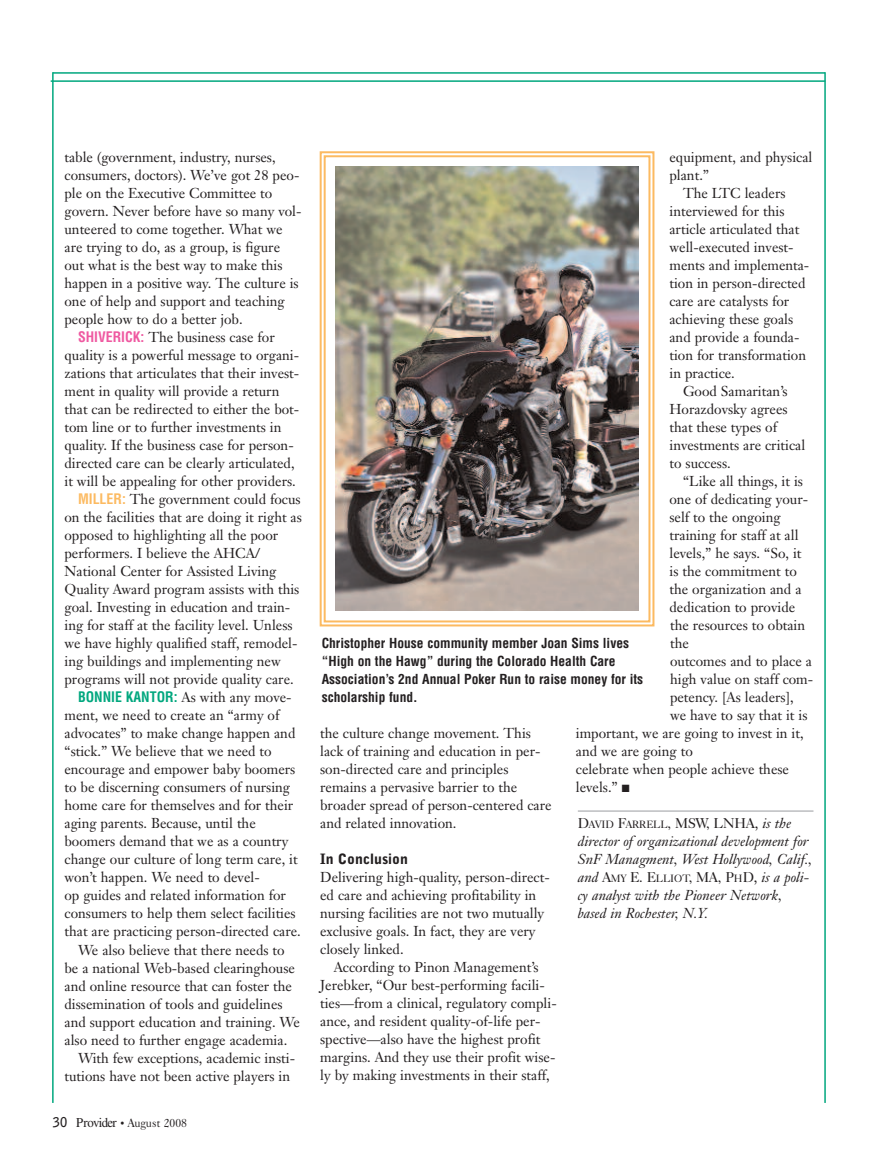
<style>
.page{position:relative;width:878px;height:1175px;background:#fff}
.page>*{position:absolute;margin:0;border:0;box-sizing:border-box;transform-origin:0 0}
.t1{font:14.1px/18px "Janson Text";color:#231f20}
.t2{font:italic 14.1px/18px "Janson Text";color:#231f20}
.t3{font:14.1px "Caslon 540 BT";color:#231f20}
.t4{font:900 14.1px "Bell Gothic";color:#231f20}
.t5{font:700 condensed 13.5px/18px "Helvetica";color:#231f20}
.t6{font:12px "Caslon 540 BT";color:#231f20;scale:.95 1}
.s1{font-family:"Helvetica";font-weight:700;font-stretch:condensed;color:#ef59a1}
.s2{font-family:"Helvetica";font-weight:700;font-stretch:condensed;color:#fcba61}
.s3{font-family:"Helvetica";font-weight:700;font-stretch:condensed;color:#00a77e}
.s4{font-family:"Bell Gothic";font-weight:700;font-size:13.5px}
.s5{font-family:"Times";font-size:13.5px}
.s6{font-size:10.5px}
.s7{font-size:10.65px}
.s8{font-family:"Janson Text"}
.s9{font-family:"Janson Text";font-style:italic}
.s10{font-family:"Caslon 540 BT";font-style:normal}
.s11{font-family:"Caslon 540 BT";font-style:normal;font-size:10.65px}
.s12{font-style:normal}
</style>
<div class="page">
<hr style="left:578px;top:810px;width:235px;height:2px;background:#bcbdc0">
<hr style="left:53px;top:72px;width:772px;height:2px;background:#00a77e">
<hr style="left:52px;top:72px;width:2px;height:1030px;background:#00a77e">
<hr style="left:824px;top:72px;width:1px;height:1030px;background:#00a77e">
<div style="left:319px;top:151px;width:335px;height:475px;border:2px solid #fcba61"></div>
<div style="left:323px;top:155px;width:327px;height:467px;border:2px solid #fcba61"></div>
<img style="left:335px;top:166px;width:303px;height:444px">
<hr style="left:51px;top:80px;width:774px;height:2px;background:#00a77e">
<p class="t1" style="left:64px;top:150px;width:213px">table (government, industry, nurses,</p>
<p class="t1" style="left:64px;top:168px;width:236px">consumers, doctors). We’ve got 28 peo-</p>
<p class="t1" style="left:64px;top:186px;width:209px">ple on the Executive Committee to</p>
<p class="t1" style="left:64px;top:204px;width:238px">govern. Never before have so many vol-</p>
<p class="t1" style="left:64px;top:222px;width:219px">unteered to come together. What we</p>
<p class="t1" style="left:64px;top:240px;width:217px">are trying to do, as a group, is figure</p>
<p class="t1" style="left:64px;top:258px;width:220px">out what is the best way to make this</p>
<p class="t1" style="left:64px;top:276px;width:236px">happen in a positive way. The culture is</p>
<p class="t1" style="left:64px;top:294px;width:222px">one of help and support and teaching</p>
<p class="t1" style="left:64px;top:312px;width:180px">people how to do a better job.</p>
<p class="t1" style="left:78px;top:330px;width:198px"><span class="s1">SHIVERICK:</span> The business case for</p>
<p class="t1" style="left:64px;top:348px;width:236px">quality is a powerful message to organi-</p>
<p class="t1" style="left:64px;top:366px;width:236px">zations that articulates that their invest-</p>
<p class="t1" style="left:64px;top:384px;width:216px">ment in quality will provide a return</p>
<p class="t1" style="left:64px;top:402px;width:236px">that can be redirected to either the bot-</p>
<p class="t1" style="left:64px;top:420px;width:218px">tom line or to further investments in</p>
<p class="t1" style="left:64px;top:438px;width:231px">quality. If the business case for person-</p>
<p class="t1" style="left:64px;top:456px;width:232px">directed care can be clearly articulated,</p>
<p class="t1" style="left:64px;top:474px;width:233px">it will be appealing for other providers.</p>
<p class="t1" style="left:78px;top:492px;width:224px"><span class="s2">MILLER:</span> The government could focus</p>
<p class="t1" style="left:64px;top:510px;width:239px">on the facilities that are doing it right as</p>
<p class="t1" style="left:64px;top:528px;width:215px">opposed to highlighting all the poor</p>
<p class="t1" style="left:64px;top:546px;width:197px">performers. I believe the AHCA/</p>
<p class="t1" style="left:64px;top:564px;width:213px">National Center for Assisted Living</p>
<p class="t1" style="left:64px;top:582px;width:236px">Quality Award program assists with this</p>
<p class="t1" style="left:64px;top:600px;width:227px">goal. Investing in education and train-</p>
<p class="t1" style="left:64px;top:618px;width:230px">ing for staff at the facility level. Unless</p>
<p class="t1" style="left:64px;top:636px;width:234px">we have highly qualified staff, remodel-</p>
<p class="t1" style="left:64px;top:654px;width:218px">ing buildings and implementing new</p>
<p class="t1" style="left:64px;top:672px;width:231px">programs will not provide quality care.</p>
<p class="t1" style="left:78px;top:690px;width:215px"><span class="s3">BONNIE KANTOR:</span> As with any move-</p>
<p class="t1" style="left:64px;top:708px;width:216px">ment, we need to create an “army of</p>
<p class="t1" style="left:64px;top:726px;width:232px">advocates” to make change happen and</p>
<p class="t1" style="left:64px;top:744px;width:209px">“stick.” We believe that we need to</p>
<p class="t1" style="left:64px;top:762px;width:232px">encourage and empower baby boomers</p>
<p class="t1" style="left:64px;top:780px;width:227px">to be discerning consumers of nursing</p>
<p class="t1" style="left:64px;top:798px;width:230px">home care for themselves and for their</p>
<p class="t1" style="left:64px;top:816px;width:193px">aging parents. Because, until the</p>
<p class="t1" style="left:64px;top:834px;width:225px">boomers demand that we as a country</p>
<p class="t1" style="left:64px;top:852px;width:235px">change our culture of long term care, it</p>
<p class="t1" style="left:64px;top:870px;width:197px">won’t happen. We need to devel-</p>
<p class="t1" style="left:64px;top:888px;width:223px">op guides and related information for</p>
<p class="t1" style="left:64px;top:906px;width:233px">consumers to help them select facilities</p>
<p class="t1" style="left:64px;top:924px;width:238px">that are practicing person-directed care.</p>
<p class="t1" style="left:78px;top:942px;width:208px">We also believe that there needs to</p>
<p class="t1" style="left:64px;top:960px;width:232px">be a national Web-based clearinghouse</p>
<p class="t1" style="left:64px;top:978px;width:229px">and online resource that can foster the</p>
<p class="t1" style="left:64px;top:996px;width:219px">dissemination of tools and guidelines</p>
<p class="t1" style="left:64px;top:1014px;width:237px">and support education and training. We</p>
<p class="t1" style="left:64px;top:1032px;width:224px">also need to further engage academia.</p>
<p class="t1" style="left:78px;top:1050px;width:218px">With few exceptions, academic insti-</p>
<p class="t1" style="left:64px;top:1068px;width:227px">tutions have not been active players in</p>
<p class="t6" style="left:53px;top:1118px;width:142px"><span class="s4">30</span> <span class="s5">Provider</span> <span class="s6">•</span> August 2008</p>
<p class="t1" style="left:669px;top:150px;width:144px">equipment, and physical</p>
<p class="t1" style="left:669px;top:168px;width:41px">plant.”</p>
<p class="t1" style="left:683px;top:186px;width:104px">The LTC leaders</p>
<p class="t1" style="left:669px;top:204px;width:116px">interviewed for this</p>
<p class="t1" style="left:669px;top:222px;width:131px">article articulated that</p>
<p class="t1" style="left:669px;top:240px;width:126px">well-executed invest-</p>
<p class="t1" style="left:669px;top:258px;width:141px">ments and implementa-</p>
<p class="t1" style="left:669px;top:276px;width:137px">tion in person-directed</p>
<p class="t1" style="left:669px;top:294px;width:121px">care are catalysts for</p>
<p class="t1" style="left:669px;top:312px;width:125px">achieving these goals</p>
<p class="t1" style="left:669px;top:330px;width:131px">and provide a founda-</p>
<p class="t1" style="left:669px;top:348px;width:138px">tion for transformation</p>
<p class="t1" style="left:669px;top:366px;width:67px">in practice.</p>
<p class="t1" style="left:683px;top:384px;width:106px">Good Samaritan’s</p>
<p class="t1" style="left:669px;top:402px;width:120px">Horazdovsky agrees</p>
<p class="t1" style="left:669px;top:420px;width:109px">that these types of</p>
<p class="t1" style="left:669px;top:438px;width:137px">investments are critical</p>
<p class="t1" style="left:669px;top:456px;width:63px">to success.</p>
<p class="t1" style="left:683px;top:474px;width:121px">“Like all things, it is</p>
<p class="t1" style="left:669px;top:492px;width:140px">one of dedicating your-</p>
<p class="t1" style="left:669px;top:510px;width:113px">self to the ongoing</p>
<p class="t1" style="left:669px;top:528px;width:130px">training for staff at all</p>
<p class="t1" style="left:669px;top:546px;width:134px">levels,” he says. “So, it</p>
<p class="t1" style="left:669px;top:564px;width:129px">is the commitment to</p>
<p class="t1" style="left:669px;top:582px;width:133px">the organization and a</p>
<p class="t1" style="left:669px;top:600px;width:127px">dedication to provide</p>
<p class="t1" style="left:670px;top:618px;width:137px">the resources to obtain</p>
<p class="t1" style="left:670px;top:636px;width:20px">the</p>
<p class="t1" style="left:670px;top:654px;width:143px">outcomes and to place a</p>
<p class="t1" style="left:670px;top:672px;width:145px">high value on staff com-</p>
<p class="t1" style="left:670px;top:690px;width:125px">petency. [As leaders],</p>
<p class="t1" style="left:670px;top:708px;width:139px">we have to say that it is</p>
<p class="t1" style="left:576px;top:726px;width:229px">important, we are going to invest in it,</p>
<p class="t1" style="left:576px;top:744px;width:118px">and we are going to</p>
<p class="t1" style="left:576px;top:762px;width:215px">celebrate when people achieve these</p>
<p class="t1" style="left:576px;top:780px;width:55px">levels.” ■</p>
<p class="t3" style="left:578px;top:818px;width:215px">D<span class="s7">AVID</span> F<span class="s7">ARRELL</span>, MSW, LNHA<span class="s8">,</span> <span class="s9">is the</span></p>
<p class="t2" style="left:578px;top:834px;width:236px">director of organizational development for SnF Managment, West Hollywood, Calif., and <span class="s10">A</span><span class="s11">MY</span> <span class="s10">E. E</span><span class="s11">LLIOT</span><span class="s10">, MA, P</span><span class="s11">H</span><span class="s10">D</span><span class="s12">,</span> is a poli&shy;cy analyst with the Pioneer Network, based in Rochester, N.Y.</p>
<p class="t5" style="left:322px;top:634px;width:323px">Christopher House community member Joan Sims lives “High on the Hawg” during the Colorado Health Care Association’s 2nd Annual Poker Run to raise money for its scholarship fund.</p>
<p class="t1" style="left:320px;top:726px;width:233px">the culture change movement. This lack of training and education in per&shy;son-directed care and principles remains a pervasive barrier to the broader spread of person-centered care and related innovation.</p>
<p class="t4" style="left:320px;top:854px;width:89px">In Conclusion</p>
<p class="t1" style="left:320px;top:870px;width:231px">Delivering high-quality, person-direct&shy;ed care and achieving profitability in nursing facilities are not two mutually exclusive goals. In fact, they are very closely linked.</p>
<p class="t1" style="left:320px;top:960px;width:238px;text-indent:14px">According to Pinon Management’s Jerebker, “Our best-performing facili&shy;ties—from a clinical, regulatory compli&shy;ance, and resident quality-of-life per&shy;spective—also have the highest profit margins. And they use their profit wise&shy;ly by making investments in their staff,</p>
</div>
